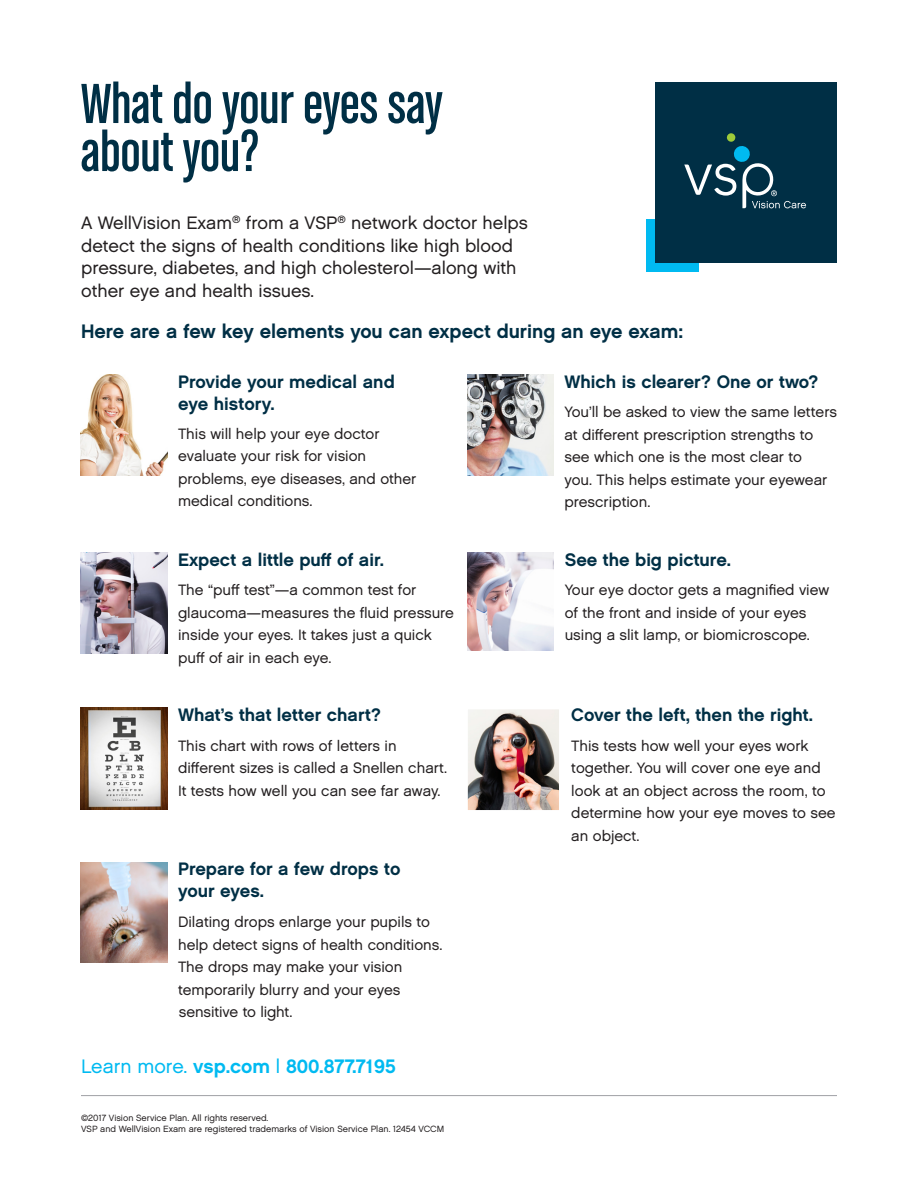
<style>
.page{position:relative;width:918px;height:1188px;background:#fff}
.page>*{position:absolute;margin:0;border:0;box-sizing:border-box;transform-origin:0 0}
.Intro{font:60px/48px "Chalet Comprime Cologne Sixty";color:#002f45}
.Subhead{font:19.5px "Chalet New York Nineteen Sixty";color:#002f45}
.Paragraph_Style_1{font:19.5px "Chalet New York Nineteen Sixty";color:#00baf1}
.body_copy{font:18px/22.5px "Chalet London Nineteen Sixty";color:#231f20}
.Subhead-2{font:18px/21.6px "Chalet New York Nineteen Sixty";color:#002f45}
.Body_Text_-_bold{font:18px/22.5px "Chalet New York Nineteen Sixty";letter-spacing:-.005em;color:#002f45}
.Body_Text_-_bold-2{font:15px/22.5px "Chalet London Nineteen Sixty";color:#231f20}
.t1{font:9px "Chalet London Nineteen Sixty";color:#231f20}
.s1{font-family:"Chalet London Nineteen Sixty"}
</style>
<div class="page">
<div style="left:646px;top:219px;width:53px;height:53px;background:#00baf1"></div>
<div style="left:655px;top:82px;width:182px;height:180px;background:#002f45"></div>
<svg style="left:727px;top:133px;width:9px;height:9px"></svg>
<svg style="left:684px;top:146px;width:122px;height:62px"></svg>
<hr style="left:81px;top:1095px;width:756px;height:1px;background:#a0a1a5">
<img style="left:81px;top:374px;width:86px;height:102px">
<img style="left:81px;top:708px;width:86px;height:101px">
<img style="left:81px;top:552px;width:86px;height:102px">
<img style="left:467px;top:374px;width:87px;height:102px">
<img style="left:469px;top:711px;width:89px;height:98px">
<div style="left:466px;top:708px;width:95px;height:104px;border:2px solid #fff"></div>
<img style="left:81px;top:863px;width:86px;height:100px">
<img style="left:468px;top:552px;width:86px;height:99px">
<p class="Intro" style="left:81px;top:79px;width:363px">What do your eyes say about you?</p>
<p class="body_copy" style="left:81px;top:212px;width:448px">A WellVision Exam<sup>®</sup> from a VSP<sup>®</sup> network doctor helps detect the signs of health conditions like high blood pressure, diabetes, and high cholesterol—along with other eye and health issues.</p>
<p class="Subhead" style="left:81px;top:319px;width:604px">Here are a few key elements you can expect during an eye exam:</p>
<p class="Subhead-2" style="left:178px;top:371px;width:218px">Provide your medical and eye history.</p>
<p class="Body_Text_-_bold-2" style="left:178px;top:422px;width:240px">This will help your eye doctor evaluate your risk for vision problems, eye diseases, and other medical conditions.</p>
<p class="Subhead-2" style="left:178px;top:549px;width:207px">Expect a little puff of air.</p>
<p class="Body_Text_-_bold-2" style="left:178px;top:579px;width:277px">The “puff test”—a common test for glaucoma—measures the fluid pressure inside your eyes. It takes just a quick puff of air in each eye.</p>
<p class="Subhead-2" style="left:178px;top:704px;width:204px">What’s that letter chart?</p>
<p class="Body_Text_-_bold-2" style="left:178px;top:734px;width:270px">This chart with rows of letters in different sizes is called a Snellen chart.<br>It tests how well you can see far away.</p>
<p class="Body_Text_-_bold" style="left:178px;top:857px;width:224px">Prepare for a few drops to your eyes.</p>
<p class="Body_Text_-_bold-2" style="left:178px;top:911px;width:266px">Dilating drops enlarge your pupils to help detect signs of health conditions.<br>The drops may make your vision temporarily blurry and your eyes sensitive to light.</p>
<p class="Paragraph_Style_1" style="left:81px;top:1054px;width:316px"><span class="s1">Learn more.</span> vsp.com <span class="s1">|</span> 800.877.7195</p>
<p class="t1" style="left:81px;top:1112px;width:189px">©2017 Vision Service Plan. All rights reserved.</p>
<p class="t1" style="left:81px;top:1123px;width:365px">VSP and WellVision Exam are registered trademarks of Vision Service Plan. 12454 VCCM</p>
<p class="Subhead-2" style="left:564px;top:371px;width:255px">Which is clearer? One or two?</p>
<p class="Body_Text_-_bold-2" style="left:564px;top:401px;width:274px">You’ll be asked to view the same letters at different prescription strengths to see which one is the most clear to<br>you. This helps estimate your eyewear prescription.</p>
<p class="Subhead-2" style="left:565px;top:549px;width:168px">See the big picture.</p>
<p class="Body_Text_-_bold-2" style="left:565px;top:579px;width:266px">Your eye doctor gets a magnified view of the front and inside of your eyes using a slit lamp, or biomicroscope.</p>
<p class="Subhead-2" style="left:571px;top:704px;width:243px">Cover the left, then the right.</p>
<p class="Body_Text_-_bold-2" style="left:571px;top:734px;width:266px">This tests how well your eyes work together. You will cover one eye and look at an object across the room, to determine how your eye moves to see an object.</p>
</div>
